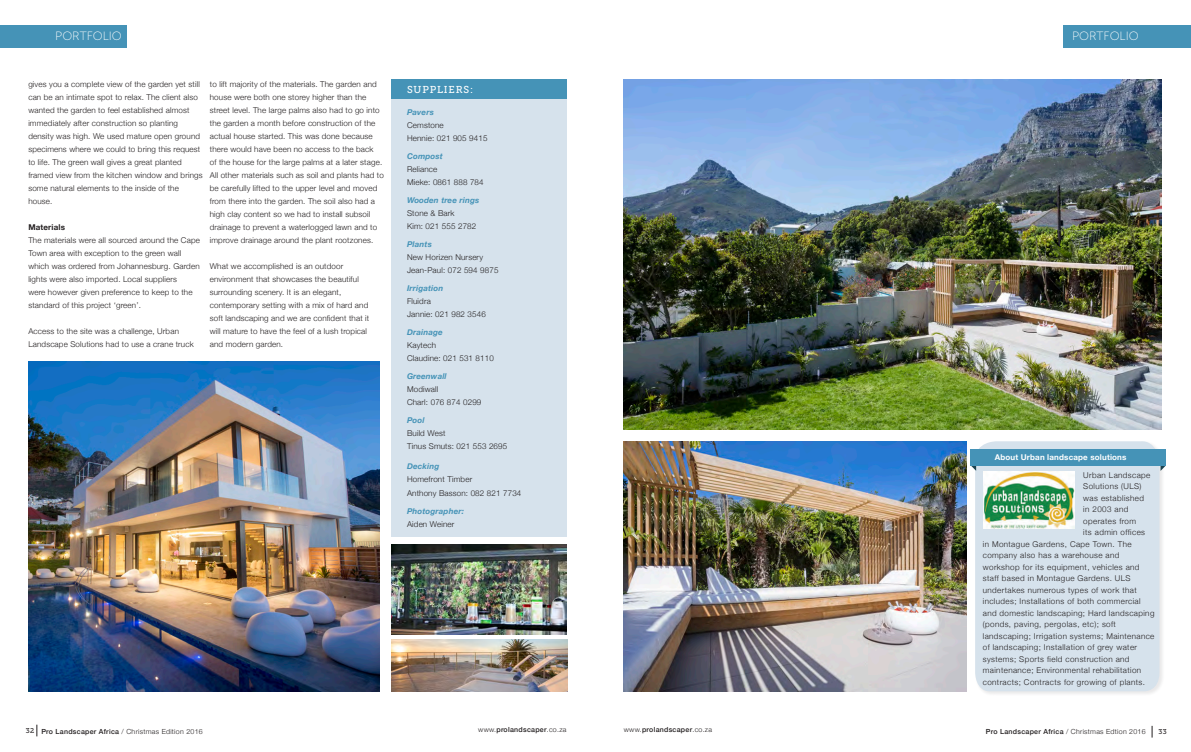
<style>
.page{position:relative;width:1191px;height:752px;background:#fff}
.page>*{position:absolute;margin:0;border:0;box-sizing:border-box;transform-origin:0 0}
.t1{font:12px "Museo Sans 100";color:#fff}
.t2{font:10px "Museo Slab 500";letter-spacing:.08em;color:#fff}
.t3{font:300 8px/13px "Helvetica Neue";letter-spacing:.02em;color:#231f20}
.t4{font:300 8px "Helvetica Neue";letter-spacing:.05em;color:#231f20}
.t5{font:italic 700 8px "Helvetica Neue";letter-spacing:.02em;color:#4593b7}
.t6{font:700 8px "Helvetica Neue";letter-spacing:.02em;color:#fff}
.t7{font:700 8px "Helvetica Neue";letter-spacing:.02em;color:#231f20}
.t8{font:300 7px "Helvetica Neue";letter-spacing:.04em;color:#231f20}
.t9{font:500 7px "Helvetica Neue";letter-spacing:.04em;color:#231f20}
.t10{font:7px "Museo Slab 500";color:#231f20}
.s1{font-family:"Museo Slab 500";font-weight:400}
.s2{font-weight:500}
.s3{font-weight:300}
</style>
<div class="page">
<svg style="left:1151px;top:725px;width:1px;height:12px"></svg>
<svg style="left:36px;top:724px;width:1px;height:12px"></svg>
<div style="left:0;top:26px;width:127px;height:22px;background:#4593b7"></div>
<div style="left:391px;top:79px;width:176px;height:458px;background:#d6e2ec"></div>
<div style="left:391px;top:79px;width:176px;height:20px;background:#4593b7"></div>
<img style="left:28px;top:361px;width:352px;height:330px">
<img style="left:391px;top:639px;width:176px;height:52px">
<img style="left:391px;top:544px;width:176px;height:90px">
<div style="left:1063px;top:26px;width:128px;height:22px;background:#4593b7"></div>
<img style="left:624px;top:79px;width:537px;height:350px">
<img style="left:624px;top:441px;width:343px;height:250px">
<div style="left:974px;top:440px;width:190px;height:256px;background:#231f20;opacity:.1"></div>
<div style="left:975px;top:440px;width:184px;height:251px;background:#d6e2ec"></div>
<svg style="left:1160px;top:465px;width:5px;height:5px"></svg>
<svg style="left:970px;top:465px;width:6px;height:5px"></svg>
<div style="left:970px;top:449px;width:195px;height:16px;background:#4593b7"></div>
<img style="left:984px;top:471px;width:90px;height:57px">
<p class="t1" style="left:55px;top:30px;width:68px">PORTFOLIO</p>
<p class="t3" style="left:28px;top:77px;width:176px">gives you a complete view of the garden yet still can be an intimate spot to relax. The client also wanted the garden to feel established almost immediately after construction so planting density was high. We used mature open ground specimens where we could to bring this request to life. The green wall gives a great planted framed view from the kitchen window and brings some natural elements to the inside of the house.</p>
<p class="t7" style="left:28px;top:221px;width:38px">Materials</p>
<p class="t3" style="left:28px;top:233px;width:173px">The materials were all sourced around the Cape Town area with exception to the green wall which was ordered from Johannesburg. Garden lights were also imported. Local suppliers<br>were however given preference to keep to the standard of this project ‘green’.</p>
<p class="t3" style="left:28px;top:324px;width:167px">Access to the site was a challenge, Urban<br>Landscape Solutions had to use a crane truck</p>
<p class="t3" style="left:210px;top:77px;width:175px">to lift majority of the materials. The garden and house were both one storey higher than the street level. The large palms also had to go into the garden a month before construction of the actual house started. This was done because there would have been no access to the back<br>of the house for the large palms at a later stage.<br>All other materials such as soil and plants had to be carefully lifted to the upper level and moved from there into the garden. The soil also had a high clay content so we had to install subsoil drainage to prevent a waterlogged lawn and to improve drainage around the plant rootzones.</p>
<p class="t3" style="left:210px;top:259px;width:160px">What we accomplished is an outdoor environment that showcases the beautiful surrounding scenery. It is an elegant, contemporary setting with a mix of hard and</p>
<p class="t3" style="left:210px;top:311px;width:161px">soft landscaping and we are confident that it</p>
<p class="t3" style="left:210px;top:324px;width:159px">will mature to have the feel of a lush tropical</p>
<p class="t3" style="left:210px;top:337px;width:75px">and modern garden.</p>
<p class="t2" style="left:407px;top:83px;width:67px">SUPPLIERS:</p>
<p class="t5" style="left:407px;top:106px;width:28px">Pavers</p>
<p class="t3" style="left:407px;top:118px;width:38px">Cemstone</p>
<p class="t3" style="left:407px;top:131px;width:82px">Hennie: 021 905 9415</p>
<p class="t5" style="left:407px;top:150px;width:37px">Compost</p>
<p class="t3" style="left:407px;top:162px;width:32px">Reliance</p>
<p class="t3" style="left:407px;top:175px;width:78px">Mieke: 0861 888 784</p>
<p class="t5" style="left:407px;top:194px;width:74px">Wooden tree rings</p>
<p class="t3" style="left:407px;top:206px;width:49px">Stone &amp; Bark</p>
<p class="t3" style="left:407px;top:219px;width:71px">Kim: 021 555 2782</p>
<p class="t5" style="left:407px;top:238px;width:26px">Plants</p>
<p class="t3" style="left:407px;top:250px;width:77px">New Horizen Nursery</p>
<p class="t3" style="left:407px;top:263px;width:93px">Jean-Paul: 072 594 9875</p>
<p class="t5" style="left:407px;top:282px;width:38px">Irrigation</p>
<p class="t3" style="left:407px;top:294px;width:25px">Fluidra</p>
<p class="t3" style="left:407px;top:307px;width:80px">Jannie: 021 982 3546</p>
<p class="t5" style="left:407px;top:326px;width:37px">Drainage</p>
<p class="t3" style="left:407px;top:338px;width:30px">Kaytech</p>
<p class="t3" style="left:407px;top:351px;width:88px">Claudine: 021 531 8110</p>
<p class="t5" style="left:407px;top:370px;width:41px">Greenwall</p>
<p class="t3" style="left:407px;top:382px;width:33px">Modiwall</p>
<p class="t3" style="left:407px;top:395px;width:76px">Charl: 076 874 0299</p>
<p class="t5" style="left:407px;top:414px;width:19px">Pool</p>
<p class="t3" style="left:407px;top:426px;width:40px">Build West</p>
<p class="t3" style="left:407px;top:439px;width:102px">Tinus Smuts: 021 553 2695</p>
<p class="t5" style="left:407px;top:460px;width:34px">Decking</p>
<p class="t3" style="left:407px;top:472px;width:67px">Homefront Timber</p>
<p class="t3" style="left:407px;top:485px;width:116px">Anthony Basson: 082 821 7734</p>
<p class="t5" style="left:407px;top:504px;width:58px">Photographer:</p>
<p class="t3" style="left:407px;top:516px;width:49px">Aiden Weiner</p>
<p class="t1" style="left:1072px;top:30px;width:68px">PORTFOLIO</p>
<p class="t6" style="left:994px;top:450px;width:133px">About Urban landscape solutions</p>
<p class="t4" style="left:1083px;top:468px;width:69px">Urban Landscape</p>
<p class="t4" style="left:1083px;top:479px;width:60px">Solutions (ULS)</p>
<p class="t4" style="left:1083px;top:491px;width:62px">was established</p>
<p class="t4" style="left:1083px;top:502px;width:47px">in 2003 and</p>
<p class="t4" style="left:1083px;top:514px;width:54px">operates from</p>
<p class="t4" style="left:1083px;top:525px;width:63px">its admin offices</p>
<p class="t4" style="left:982px;top:537px;width:150px">in Montague Gardens, Cape Town. The</p>
<p class="t4" style="left:982px;top:548px;width:138px">company also has a warehouse and</p>
<p class="t4" style="left:982px;top:560px;width:158px">workshop for its equipment, vehicles and</p>
<p class="t4" style="left:982px;top:571px;width:149px">staff based in Montague Gardens. ULS</p>
<p class="t4" style="left:982px;top:583px;width:155px">undertakes numerous types of work that</p>
<p class="t4" style="left:982px;top:594px;width:159px">includes; Installations of both commercial</p>
<p class="t4" style="left:982px;top:606px;width:173px">and domestic landscaping; Hard landscaping</p>
<p class="t4" style="left:982px;top:617px;width:135px">(ponds, paving, pergolas, etc); soft</p>
<p class="t4" style="left:982px;top:629px;width:173px">landscaping; Irrigation systems; Maintenance</p>
<p class="t4" style="left:982px;top:640px;width:156px">of landscaping; Installation of grey water</p>
<p class="t4" style="left:982px;top:652px;width:148px">systems; Sports field construction and</p>
<p class="t4" style="left:982px;top:663px;width:160px">maintenance; Environmental rehabilitation</p>
<p class="t4" style="left:982px;top:675px;width:164px">contracts; Contracts for growing of plants.</p>
<p class="t8" style="left:26px;top:725px;width:178px"><span class="s1">32</span> <span class="s2">Pro Landscaper Africa</span> / Christmas Edition 2016</p>
<p class="t9" style="left:478px;top:723px;width:90px"><span class="s3">www.</span>prolandscaper<span class="s3">.co.za</span></p>
<p class="t9" style="left:624px;top:724px;width:90px"><span class="s3">www.</span>prolandscaper<span class="s3">.co.za</span></p>
<p class="t8" style="left:986px;top:725px;width:161px"><span class="s2">Pro Landscaper Africa</span> / Christmas Edtion 2016</p>
<p class="t10" style="left:1158px;top:726px;width:10px">33</p>
</div>
